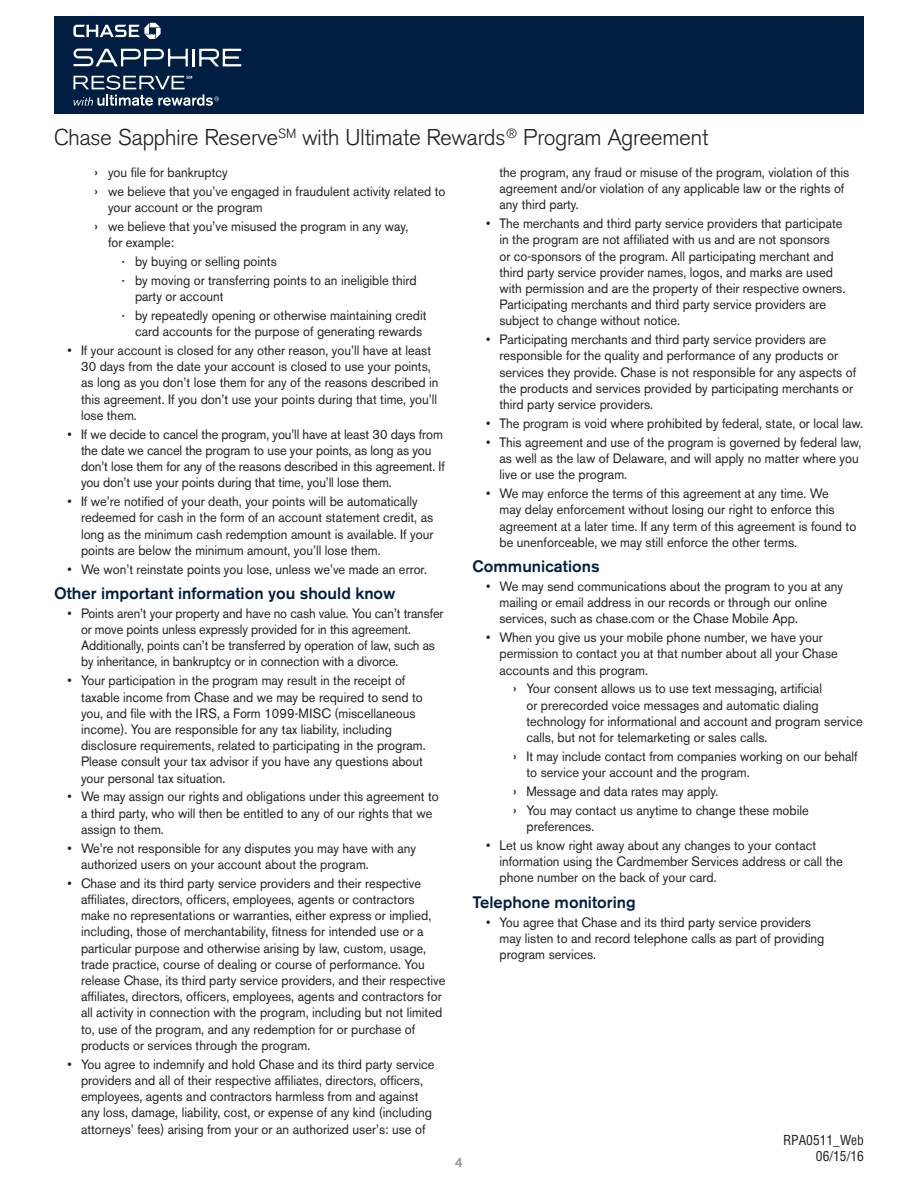
<style>
.page{position:relative;width:918px;height:1188px;background:#fff}
.page>*{position:absolute;margin:0;border:0;box-sizing:border-box;transform-origin:0 0}
.t1{font:300 22.5px "Akzidenz Grotesk";color:#231f20}
.Sapphire_Headline_1{font:500 16.5px "Akzidenz Grotesk BE";color:#001e41}
.t2{font:13.5px/16.2px "Akzidenz Grotesk BE";color:#231f20;scale:.95 1}
.t3{font:13.5px/16.2px "Akzidenz Grotesk BE";color:#231f20;scale:.94 1}
.rewards_footer{font:condensed 13.5px/16.2px "Helvetica";color:#231f20;text-align:right}
.t4{font:500 13.5px "Akzidenz Grotesk BE";color:#939598}
.s1{font-family:"Akzidenz Grotesk";font-weight:700}
</style>
<div class="page">
<div style="left:54px;top:16px;width:810px;height:97px;background:#001e41"></div>
<svg style="left:74px;top:49px;width:167px;height:17px"></svg>
<svg style="left:73px;top:23px;width:88px;height:16px"></svg>
<svg style="left:73px;top:75px;width:146px;height:31px"></svg>
<p class="t1" style="left:54px;top:124px;width:656px">Chase Sapphire Reserve<sup>SM</sup> with Ultimate Rewards<sup>®</sup> Program Agreement</p>
<p class="t2" style="left:94px;top:164px;width:142px"><span class="s1">›</span> you file for bankruptcy</p>
<p class="t2" style="left:108px;top:183px;width:357px;text-indent:-14px"><span class="s1">›</span> we believe that you’ve engaged in fraudulent activity related to your account or the program</p>
<p class="t2" style="left:108px;top:218px;width:318px;text-indent:-14px"><span class="s1">›</span> we believe that you’ve misused the program in any way, for example:</p>
<p class="t2" style="left:122px;top:253px;width:165px"><span class="s1">·</span> by buying or selling points</p>
<p class="t2" style="left:135px;top:272px;width:298px;text-indent:-14px"><span class="s1">·</span> by moving or transferring points to an ineligible third party or account</p>
<p class="t2" style="left:135px;top:307px;width:308px;text-indent:-14px"><span class="s1">·</span> by repeatedly opening or otherwise maintaining credit card accounts for the purpose of generating rewards</p>
<p class="t2" style="left:81px;top:342px;width:378px;text-indent:-14px">• If your account is closed for any other reason, you’ll have at least 30 days from the date your account is closed to use your points, as long as you don’t lose them for any of the reasons described in this agreement. If you don’t use your points during that time, you’ll lose them.</p>
<p class="t2" style="left:81px;top:426px;width:385px;text-indent:-14px">• If we decide to cancel the program, you’ll have at least 30 days from the date we cancel the program to use your points, as long as you don’t lose them for any of the reasons described in this agreement. If you don’t use your points during that time, you’ll lose them.</p>
<p class="t2" style="left:81px;top:493px;width:372px;text-indent:-14px">• If we’re notified of your death, your points will be automatically redeemed for cash in the form of an account statement credit, as long as the minimum cash redemption amount is available. If your points are below the minimum amount, you’ll lose them.</p>
<p class="t2" style="left:68px;top:561px;width:380px">• We won’t reinstate points you lose, unless we’ve made an error.</p>
<p class="Sapphire_Headline_1" style="left:54px;top:583px;width:343px">Other important information you should know</p>
<p class="t3" style="left:81px;top:605px;width:387px;text-indent:-14px">• Points aren’t your property and have no cash value. You can’t transfer or move points unless expressly provided for in this agreement.<br>Additionally, points can’t be transferred by operation of law, such as by inheritance, in bankruptcy or in connection with a divorce.</p>
<p class="t2" style="left:81px;top:673px;width:364px;text-indent:-14px">• Your participation in the program may result in the receipt of taxable income from Chase and we may be required to send to you, and file with the IRS, a Form 1099-MISC (miscellaneous income). You are responsible for any tax liability, including disclosure requirements, related to participating in the program.<br>Please consult your tax advisor if you have any questions about your personal tax situation.</p>
<p class="t2" style="left:81px;top:789px;width:378px;text-indent:-14px">• We may assign our rights and obligations under this agreement to a third party, who will then be entitled to any of our rights that we assign to them.</p>
<p class="t2" style="left:81px;top:840px;width:354px;text-indent:-14px">• We’re not responsible for any disputes you may have with any authorized users on your account about the program.</p>
<p class="t2" style="left:81px;top:875px;width:385px;text-indent:-14px">• Chase and its third party service providers and their respective affiliates, directors, officers, employees, agents or contractors make no representations or warranties, either express or implied, including, those of merchantability, fitness for intended use or a particular purpose and otherwise arising by law, custom, usage, trade practice, course of dealing or course of performance. You release Chase, its third party service providers, and their respective affiliates, directors, officers, employees, agents and contractors for all activity in connection with the program, including but not limited to, use of the program, and any redemption for or purchase of products or services through the program.</p>
<p class="t2" style="left:81px;top:1056px;width:374px;text-indent:-14px">• You agree to indemnify and hold Chase and its third party service providers and all of their respective affiliates, directors, officers, employees, agents and contractors harmless from and against any loss, damage, liability, cost, or expense of any kind (including attorneys’ fees) arising from your or an authorized user’s: use of</p>
<p class="t4" style="left:455px;top:1154px;width:9px">4</p>
<p class="t2" style="left:500px;top:164px;width:370px">the program, any fraud or misuse of the program, violation of this agreement and/or violation of any applicable law or the rights of any third party.</p>
<p class="t2" style="left:500px;top:215px;width:366px;text-indent:-14px">• The merchants and third party service providers that participate in the program are not affiliated with us and are not sponsors<br>or co-sponsors of the program. All participating merchant and third party service provider names, logos, and marks are used with permission and are the property of their respective owners.<br>Participating merchants and third party service providers are subject to change without notice.</p>
<p class="t2" style="left:500px;top:331px;width:377px;text-indent:-14px">• Participating merchants and third party service providers are responsible for the quality and performance of any products or services they provide. Chase is not responsible for any aspects of the products and services provided by participating merchants or third party service providers.</p>
<p class="t2" style="left:486px;top:415px;width:399px">• The program is void where prohibited by federal, state, or local law.</p>
<p class="t2" style="left:500px;top:434px;width:383px;text-indent:-14px">• This agreement and use of the program is governed by federal law, as well as the law of Delaware, and will apply no matter where you live or use the program.</p>
<p class="t2" style="left:500px;top:485px;width:377px;text-indent:-14px">• We may enforce the terms of this agreement at any time. We<br>may delay enforcement without losing our right to enforce this agreement at a later time. If any term of this agreement is found to be unenforceable, we may still enforce the other terms.</p>
<p class="Sapphire_Headline_1" style="left:472px;top:556px;width:129px">Communications</p>
<p class="t2" style="left:500px;top:578px;width:363px;text-indent:-14px">• We may send communications about the program to you at any mailing or email address in our records or through our online services, such as chase.com or the Chase Mobile App.</p>
<p class="t2" style="left:500px;top:629px;width:358px;text-indent:-14px">• When you give us your mobile phone number, we have your permission to contact you at that number about all your Chase accounts and this program.</p>
<p class="t2" style="left:526px;top:681px;width:355px;text-indent:-14px"><span class="s1">›</span> Your consent allows us to use text messaging, artificial<br>or prerecorded voice messages and automatic dialing technology for informational and account and program service calls, but not for telemarketing or sales calls.</p>
<p class="t2" style="left:526px;top:748px;width:350px;text-indent:-14px"><span class="s1">›</span> It may include contact from companies working on our behalf to service your account and the program.</p>
<p class="t2" style="left:513px;top:783px;width:218px"><span class="s1">›</span> Message and data rates may apply.</p>
<p class="t2" style="left:526px;top:802px;width:299px;text-indent:-14px"><span class="s1">›</span> You may contact us anytime to change these mobile preferences.</p>
<p class="t2" style="left:500px;top:837px;width:363px;text-indent:-14px">• Let us know right away about any changes to your contact information using the Cardmember Services address or call the phone number on the back of your card.</p>
<p class="Sapphire_Headline_1" style="left:472px;top:892px;width:165px">Telephone monitoring</p>
<p class="t2" style="left:500px;top:914px;width:344px;text-indent:-14px">• You agree that Chase and its third party service providers may listen to and record telephone calls as part of providing program services.</p>
<p class="rewards_footer" style="left:783px;top:1131px;width:82px">RPA0511_Web<br>06/15/16</p>
</div>
